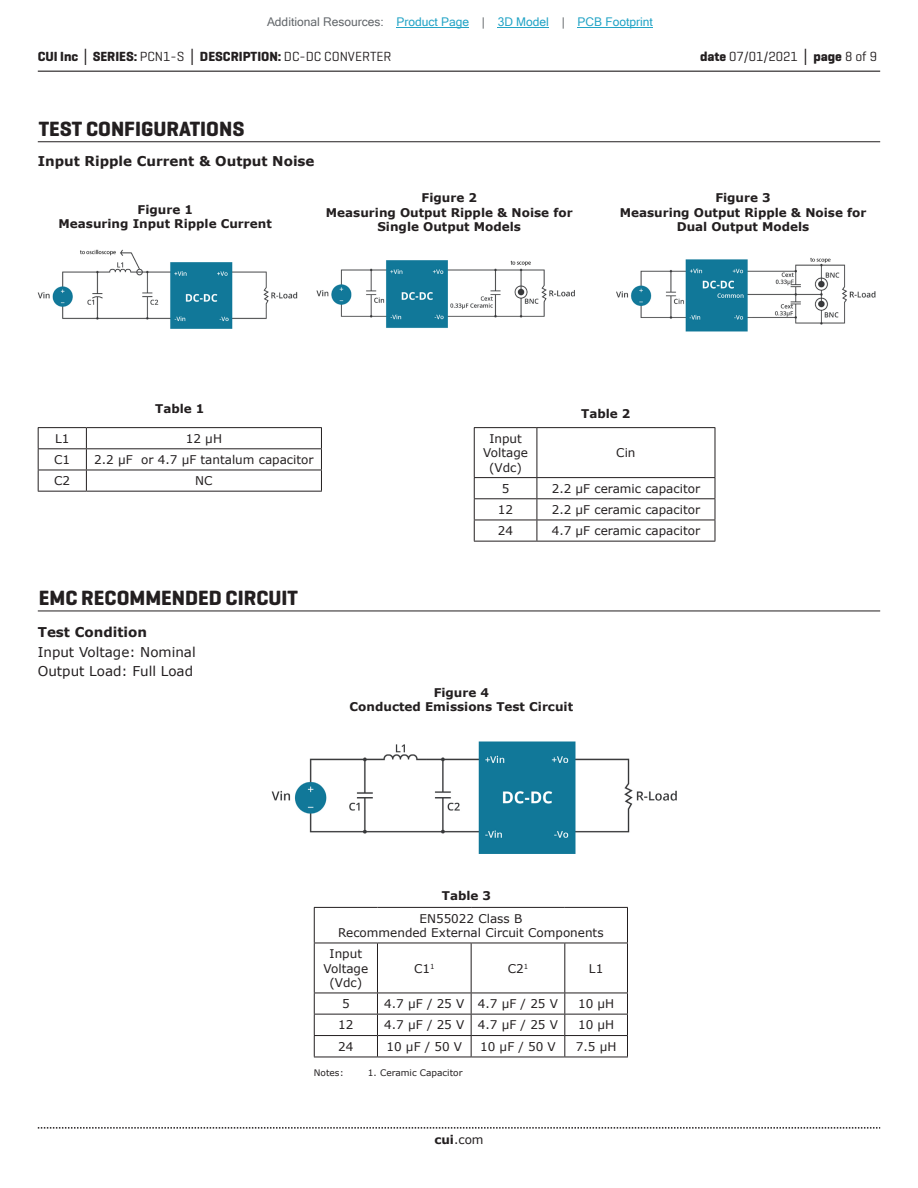
<style>
.page{position:relative;width:918px;height:1188px;background:#fff}
.page>*{position:absolute;margin:0;border:0;box-sizing:border-box;transform-origin:0 0}
.t1{font:700 21px "Geogrotesque";color:#231f20}
.t2{font:700 13.5px "Geogrotesque";color:#231f20}
.t3{font:700 13.5px "Verdana";color:#231f20}
.t4{font:13.5px/19.5px "Verdana";color:#231f20}
.t5{font:13.5px "Geogrotesque";color:#231f20}
.t6{font:12px/14.4px "Verdana";color:#231f20;text-align:center}
.t7{font:700 12px/14.4px "Verdana";color:#231f20;text-align:center}
.t8{font:12px "Microsoft Sans Serif";color:#23a4c6}
.t9{font:9px "Verdana";color:#231f20}
.s1{color:#63676b}
.s2{font-family:"Verdana"}
.s3{font-weight:400}
.s4{font-weight:700}
.s5{font-family:"Verdana";font-weight:700}
</style>
<div class="page">
<hr style="left:38px;top:71px;width:842px;height:1px;background:#231f20">
<svg style="left:38px;top:1127px;width:842px;height:2px"></svg>
<hr style="left:38px;top:141px;width:842px;height:1px;background:#231f20">
<hr style="left:38px;top:427px;width:48px;height:1px;background:#231f20">
<hr style="left:86px;top:427px;width:236px;height:1px;background:#231f20">
<hr style="left:38px;top:448px;width:48px;height:1px;background:#231f20">
<hr style="left:86px;top:448px;width:236px;height:1px;background:#231f20">
<hr style="left:38px;top:470px;width:48px;height:1px;background:#231f20">
<svg style="left:38px;top:428px;width:1px;height:63px"></svg>
<hr style="left:86px;top:470px;width:236px;height:1px;background:#231f20">
<svg style="left:86px;top:428px;width:1px;height:63px"></svg>
<svg style="left:321px;top:428px;width:1px;height:63px"></svg>
<hr style="left:38px;top:491px;width:48px;height:1px;background:#231f20">
<hr style="left:86px;top:491px;width:236px;height:1px;background:#231f20">
<hr style="left:38px;top:611px;width:842px;height:1px;background:#231f20">
<hr style="left:474px;top:427px;width:63px;height:1px;background:#231f20">
<hr style="left:474px;top:428px;width:1px;height:49px;background:#231f20">
<hr style="left:537px;top:427px;width:178px;height:1px;background:#231f20">
<hr style="left:537px;top:428px;width:1px;height:49px;background:#231f20">
<hr style="left:715px;top:428px;width:1px;height:49px;background:#231f20">
<hr style="left:474px;top:477px;width:63px;height:1px;background:#231f20">
<hr style="left:537px;top:477px;width:178px;height:1px;background:#231f20">
<hr style="left:474px;top:498px;width:63px;height:1px;background:#231f20">
<hr style="left:537px;top:498px;width:178px;height:1px;background:#231f20">
<hr style="left:474px;top:520px;width:63px;height:1px;background:#231f20">
<svg style="left:474px;top:478px;width:1px;height:63px"></svg>
<hr style="left:537px;top:520px;width:178px;height:1px;background:#231f20">
<svg style="left:537px;top:478px;width:1px;height:63px"></svg>
<svg style="left:715px;top:478px;width:1px;height:63px"></svg>
<hr style="left:474px;top:541px;width:63px;height:1px;background:#231f20">
<hr style="left:537px;top:541px;width:178px;height:1px;background:#231f20">
<hr style="left:314px;top:907px;width:63px;height:1px;background:#231f20">
<hr style="left:314px;top:908px;width:1px;height:35px;background:#231f20">
<hr style="left:377px;top:907px;width:94px;height:1px;background:#231f20">
<hr style="left:471px;top:907px;width:94px;height:1px;background:#231f20">
<hr style="left:565px;top:907px;width:63px;height:1px;background:#231f20">
<hr style="left:627px;top:908px;width:1px;height:35px;background:#231f20">
<hr style="left:314px;top:943px;width:63px;height:1px;background:#231f20">
<hr style="left:314px;top:943px;width:1px;height:50px;background:#231f20">
<hr style="left:377px;top:943px;width:94px;height:1px;background:#231f20">
<hr style="left:377px;top:943px;width:1px;height:50px;background:#231f20">
<hr style="left:471px;top:943px;width:94px;height:1px;background:#231f20">
<hr style="left:471px;top:943px;width:1px;height:50px;background:#231f20">
<hr style="left:565px;top:943px;width:63px;height:1px;background:#231f20">
<hr style="left:564px;top:943px;width:1px;height:50px;background:#231f20">
<hr style="left:627px;top:943px;width:1px;height:50px;background:#231f20">
<hr style="left:314px;top:993px;width:63px;height:1px;background:#231f20">
<hr style="left:377px;top:993px;width:94px;height:1px;background:#231f20">
<hr style="left:471px;top:993px;width:94px;height:1px;background:#231f20">
<hr style="left:565px;top:993px;width:63px;height:1px;background:#231f20">
<hr style="left:314px;top:1014px;width:63px;height:1px;background:#231f20">
<hr style="left:377px;top:1014px;width:94px;height:1px;background:#231f20">
<hr style="left:471px;top:1014px;width:94px;height:1px;background:#231f20">
<hr style="left:565px;top:1014px;width:63px;height:1px;background:#231f20">
<hr style="left:314px;top:1035px;width:63px;height:1px;background:#231f20">
<svg style="left:314px;top:993px;width:1px;height:64px"></svg>
<hr style="left:377px;top:1035px;width:94px;height:1px;background:#231f20">
<svg style="left:377px;top:993px;width:1px;height:64px"></svg>
<hr style="left:471px;top:1035px;width:94px;height:1px;background:#231f20">
<svg style="left:471px;top:993px;width:1px;height:64px"></svg>
<hr style="left:565px;top:1035px;width:63px;height:1px;background:#231f20">
<svg style="left:564px;top:993px;width:1px;height:64px"></svg>
<svg style="left:627px;top:993px;width:1px;height:64px"></svg>
<hr style="left:314px;top:1057px;width:63px;height:1px;background:#231f20">
<hr style="left:377px;top:1057px;width:94px;height:1px;background:#231f20">
<hr style="left:471px;top:1057px;width:94px;height:1px;background:#231f20">
<hr style="left:565px;top:1057px;width:63px;height:1px;background:#231f20">
<img style="left:38px;top:250px;width:260px;height:79px">
<img style="left:316px;top:260px;width:259px;height:68px">
<img style="left:617px;top:257px;width:259px;height:75px">
<img style="left:271px;top:741px;width:406px;height:112px">
<hr style="left:397px;top:27px;width:72px;height:1px;background:#23a4c6">
<hr style="left:498px;top:27px;width:51px;height:1px;background:#23a4c6">
<hr style="left:578px;top:27px;width:75px;height:1px;background:#23a4c6">
<p class="t8" style="left:267px;top:15px;width:387px"><span class="s1">Additional Resources:</span> Product Page <span class="s1">|</span> 3D Model <span class="s1">|</span> PCB Footprint</p>
<p class="t2" style="left:38px;top:48px;width:355px">CUI Inc <span class="s2">│</span> SERIES: <span class="s3">PCN1-S</span> <span class="s2">│</span> DESCRIPTION: <span class="s3">DC-DC CONVERTER</span></p>
<p class="t5" style="left:700px;top:48px;width:179px"><span class="s4">date</span> 07/01/2021 <span class="s5">│</span> <span class="s4">page</span> 8 of 9</p>
<h1 class="t1" style="left:39px;top:116px;width:207px">TEST CONFIGURATIONS</h1>
<p class="t3" style="left:38px;top:151px;width:278px">Input Ripple Current &amp; Output Noise</p>
<p class="t7" style="left:59px;top:202px;width:215px">Figure 1<br>Measuring Input Ripple Current</p>
<p class="t7" style="left:620px;top:190px;width:248px">Figure 3<br>Measuring Output Ripple &amp; Noise for<br>Dual Output Models</p>
<p class="t7" style="left:326px;top:190px;width:248px">Figure 2<br>Measuring Output Ripple &amp; Noise for<br>Single Output Models</p>
<p class="t7" style="left:155px;top:401px;width:51px">Table 1</p>
<p class="t6" style="left:55px;top:431px;width:16px">L1</p>
<p class="t6" style="left:186px;top:431px;width:38px">12 µH</p>
<p class="t6" style="left:54px;top:452px;width:18px">C1</p>
<p class="t6" style="left:94px;top:452px;width:221px">2.2 µF or 4.7 µF tantalum capacitor</p>
<p class="t6" style="left:54px;top:473px;width:18px">C2</p>
<p class="t6" style="left:195px;top:473px;width:19px">NC</p>
<h1 class="t1" style="left:39px;top:585px;width:261px">EMC RECOMMENDED CIRCUIT</h1>
<p class="t3" style="left:38px;top:623px;width:111px">Test Condition</p>
<p class="t4" style="left:38px;top:642px;width:159px">Input Voltage: Nominal<br>Output Load: Full Load</p>
<p class="t6" style="left:483px;top:431px;width:46px">Input<br>Voltage (Vdc)</p>
<p class="t7" style="left:581px;top:406px;width:51px">Table 2</p>
<p class="t6" style="left:616px;top:446px;width:21px">Cin</p>
<p class="t6" style="left:502px;top:481px;width:9px">5</p>
<p class="t6" style="left:552px;top:481px;width:150px">2.2 µF ceramic capacitor</p>
<p class="t6" style="left:498px;top:502px;width:17px">12</p>
<p class="t6" style="left:552px;top:502px;width:150px">2.2 µF ceramic capacitor</p>
<p class="t6" style="left:498px;top:523px;width:17px">24</p>
<p class="t6" style="left:552px;top:523px;width:150px">4.7 µF ceramic capacitor</p>
<p class="t7" style="left:350px;top:685px;width:225px">Figure 4<br>Conducted Emissions Test Circuit</p>
<p class="t7" style="left:442px;top:888px;width:51px">Table 3</p>
<p class="t6" style="left:338px;top:911px;width:267px">EN55022 Class B<br>Recommended External Circuit Components</p>
<p class="t6" style="left:324px;top:946px;width:46px">Input<br>Voltage (Vdc)</p>
<p class="t6" style="left:414px;top:961px;width:22px">C1<sup>1</sup></p>
<p class="t6" style="left:508px;top:961px;width:22px">C2<sup>1</sup></p>
<p class="t6" style="left:589px;top:961px;width:16px">L1</p>
<p class="t6" style="left:342px;top:996px;width:9px">5</p>
<p class="t6" style="left:384px;top:996px;width:175px">4.7 µF / 25 V 4.7 µF / 25 V</p>
<p class="t6" style="left:578px;top:996px;width:38px">10 µH</p>
<p class="t6" style="left:338px;top:1018px;width:17px">12</p>
<p class="t6" style="left:384px;top:1018px;width:175px">4.7 µF / 25 V 4.7 µF / 25 V</p>
<p class="t6" style="left:578px;top:1018px;width:38px">10 µH</p>
<p class="t6" style="left:338px;top:1039px;width:17px">24</p>
<p class="t6" style="left:387px;top:1039px;width:77px">10 µF / 50 V</p>
<p class="t6" style="left:480px;top:1039px;width:77px">10 µF / 50 V</p>
<p class="t6" style="left:576px;top:1039px;width:42px">7.5 µH</p>
<p class="t9" style="left:314px;top:1067px;width:31px">Notes:</p>
<p class="t9" style="left:368px;top:1067px;width:96px">1. Ceramic Capacitor</p>
<p class="t6" style="left:434px;top:1132px;width:51px"><span class="s4">cui</span>.com</p>
</div>
